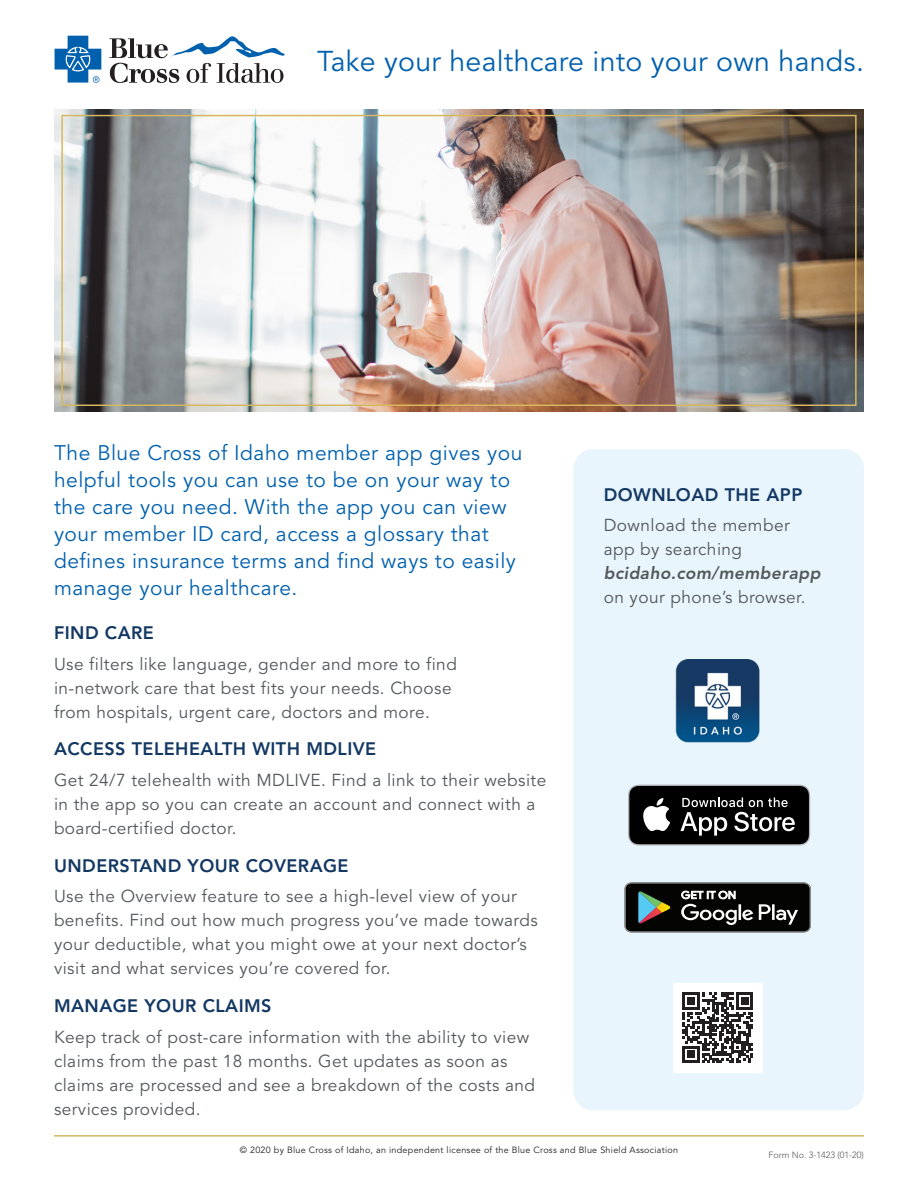
<style>
.page{position:relative;width:918px;height:1188px;background:#fff}
.page>*{position:absolute;margin:0;border:0;box-sizing:border-box;transform-origin:0 0}
.Page_Header{font:28.5px "Avenir LT Pro";letter-spacing:.01em;color:#0160ae}
.Intro_Text{font:21px/27px "Avenir LT Pro";letter-spacing:.025em;color:#0160ae}
.Page_Sub_Header{font:800 18px "Avenir LT Pro";letter-spacing:.025em;color:#133863}
.Body_Copy{font:17.25px/24px "Avenir LT Pro";letter-spacing:.025em;color:#525759}
.t1{font:9px "Avenir LT Pro";letter-spacing:.03em;color:#231f20}
._6_Form_Number{font:300 9px "Avenir LT Pro";color:#57585a}
.s1{font-weight:800;font-style:italic}
</style>
<div class="page">
<hr style="left:54px;top:1135px;width:810px;height:2px;background:#d6b760">
<svg style="left:55px;top:36px;width:46px;height:47px"></svg>
<svg style="left:109px;top:36px;width:176px;height:47px"></svg>
<img style="left:54px;top:109px;width:810px;height:303px">
<div style="left:61px;top:115px;width:796px;height:291px;border:2px solid #d6b760"></div>
<div style="left:573px;top:449px;width:291px;height:661px;background:#e8f5fc;border-radius:20px"></div>
<img style="left:675px;top:659px;width:85px;height:84px">
<svg style="left:628px;top:785px;width:182px;height:61px;background:#323333"></svg>
<svg style="left:625px;top:883px;width:186px;height:49px;background:#2c2f2c"></svg>
<div style="left:673px;top:983px;width:90px;height:89px;background:#fff"></div>
<svg style="left:683px;top:992px;width:70px;height:71px"></svg>
<p class="Page_Header" style="left:317px;top:45px;width:548px">Take your healthcare into your own hands.</p>
<p class="Intro_Text" style="left:54px;top:439px;width:470px">The Blue Cross of Idaho member app gives you helpful tools you can use to be on your way to the care you need. With the app you can view your member ID card, access a glossary that defines insurance terms and find ways to easily manage your healthcare.</p>
<p class="Page_Sub_Header" style="left:54px;top:622px;width:101px">FIND CARE</p>
<p class="Body_Copy" style="left:54px;top:652px;width:404px">Use filters like language, gender and more to find in-network care that best fits your needs. Choose from hospitals, urgent care, doctors and more.</p>
<p class="Page_Sub_Header" style="left:54px;top:738px;width:324px">ACCESS TELEHEALTH WITH MDLIVE</p>
<p class="Body_Copy" style="left:54px;top:768px;width:494px">Get 24/7 telehealth with MDLIVE. Find a link to their website in the app so you can create an account and connect with a board-certified doctor.</p>
<p class="Page_Sub_Header" style="left:54px;top:855px;width:296px">UNDERSTAND YOUR COVERAGE</p>
<p class="Body_Copy" style="left:54px;top:885px;width:485px">Use the Overview feature to see a high-level view of your benefits. Find out how much progress you’ve made towards your deductible, what you might owe at your next doctor’s visit and what services you’re covered for.</p>
<p class="Page_Sub_Header" style="left:54px;top:995px;width:219px">MANAGE YOUR CLAIMS</p>
<p class="Body_Copy" style="left:54px;top:1025px;width:483px">Keep track of post-care information with the ability to view claims from the past 18 months. Get updates as soon as claims are processed and see a breakdown of the costs and services provided.</p>
<p class="Page_Sub_Header" style="left:604px;top:484px;width:200px">DOWNLOAD THE APP</p>
<p class="Body_Copy" style="left:604px;top:514px;width:218px">Download the member app by searching <span class="s1">bcidaho.com/memberapp </span>on your phone’s browser.</p>
<p class="t1" style="left:240px;top:1145px;width:440px">© 2020 by Blue Cross of Idaho, an independent licensee of the Blue Cross and Blue Shield Association</p>
<p class="_6_Form_Number" style="left:768px;top:1149px;width:97px">Form No. 3-1423 (01-20)</p>
</div>
